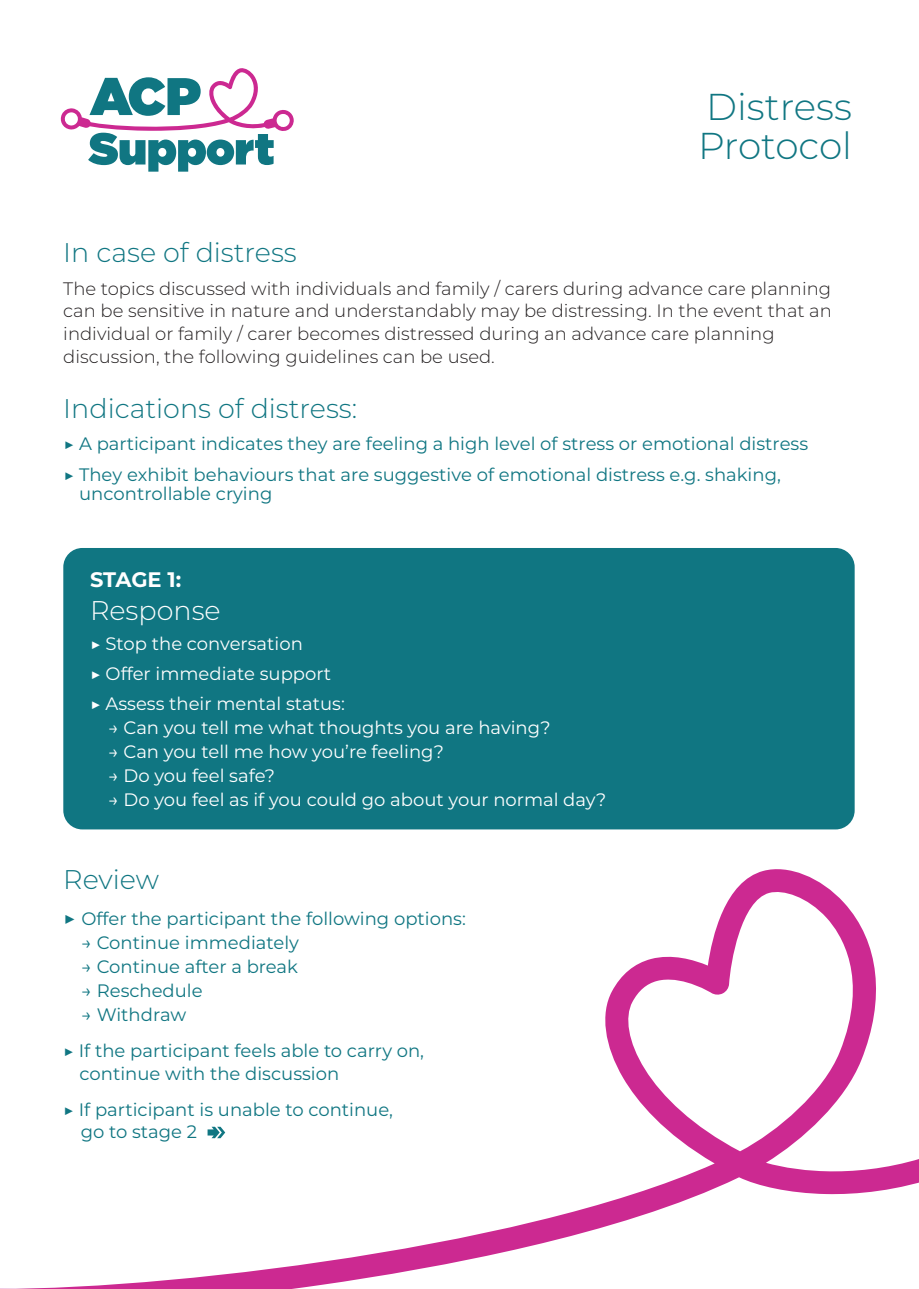
<style>
.page{position:relative;width:919px;height:1289px;background:#fff}
.page>*{position:absolute;margin:0;border:0;box-sizing:border-box;transform-origin:0 0}
.t1{font:300 37.35px/39px "Montserrat";color:#107682}
.t2{font:300 27px "Montserrat";color:#107682}
.t3{font:300 27px "Montserrat";color:#fff}
.t4{font:700 21px "Montserrat";letter-spacing:-.01em;color:#fff}
.t5{font:18px/36px "Montserrat";color:#107682}
.t6{font:300 18px/22.5px "Montserrat";color:#231f20}
.t7{font:18px/30px "Montserrat";color:#fff}
.s1{font-size:21px}
</style>
<div class="page">
<svg style="left:46px;top:869px;width:872px;height:419px"></svg>
<div style="left:63px;top:548px;width:791px;height:281px;background:#107682;border-radius:19px"></div>
<svg style="left:207px;top:1126px;width:18px;height:12px"></svg>
<svg style="left:60px;top:68px;width:234px;height:104px"></svg>
<h1 class="t1" style="left:698px;top:86px;width:155px">Distress<br>Protocol</h1>
<h2 class="t2" style="left:63px;top:234px;width:235px">In case of distress</h2>
<p class="t6" style="left:63px;top:277px;width:770px">The topics discussed with individuals and family / carers during advance care planning can be sensitive in nature and understandably may be distressing. In the event that an individual or family / carer becomes distressed during an advance care planning discussion, the following guidelines can be used.</p>
<h2 class="t2" style="left:63px;top:390px;width:295px">Indications of distress:</h2>
<p class="t5" style="left:64px;top:427px;width:746px;line-height:31.5px">▶ A participant indicates they are feeling a high level of stress or emotional distress ▶ They exhibit behaviours that are suggestive of emotional distress e.g. shaking,</p>
<p class="t5" style="left:79px;top:474px;width:195px">uncontrollable crying</p>
<p class="t4" style="left:90px;top:564px;width:93px">STAGE 1:</p>
<h2 class="t3" style="left:90px;top:592px;width:132px">Response</h2>
<p class="t7" style="left:90px;top:628px;width:256px">▶ Stop the conversation<br>▶ Offer immediate support ▶ Assess their mental status:</p>
<p class="t7" style="left:108px;top:712px;width:444px">→ Can you tell me what thoughts you are having?</p>
<p class="t7" style="left:108px;top:736px;width:337px">→ Can you tell me how you’re feeling?</p>
<p class="t7" style="left:108px;top:760px;width:168px">→ Do you feel safe?</p>
<p class="t7" style="left:108px;top:784px;width:500px">→ Do you feel as if you could go about your normal day?</p>
<h2 class="t2" style="left:63px;top:861px;width:97px">Review</h2>
<p class="t5" style="left:63px;top:900px;width:404px"><span class="s1">▶</span> Offer the participant the following options:</p>
<p class="t5" style="left:81px;top:924px;width:219px">→ Continue immediately</p>
<p class="t5" style="left:81px;top:948px;width:218px">→ Continue after a break</p>
<p class="t5" style="left:81px;top:972px;width:123px">→ Reschedule</p>
<p class="t5" style="left:63px;top:996px;width:362px;text-indent:18px">→ Withdraw<br>▶ If the participant feels able to carry on,</p>
<p class="t5" style="left:63px;top:1054px;width:331px;text-indent:16px">continue with the discussion<br>▶ If participant is unable to continue,</p>
<p class="t5" style="left:81px;top:1113px;width:118px">go to stage 2</p>
</div>
